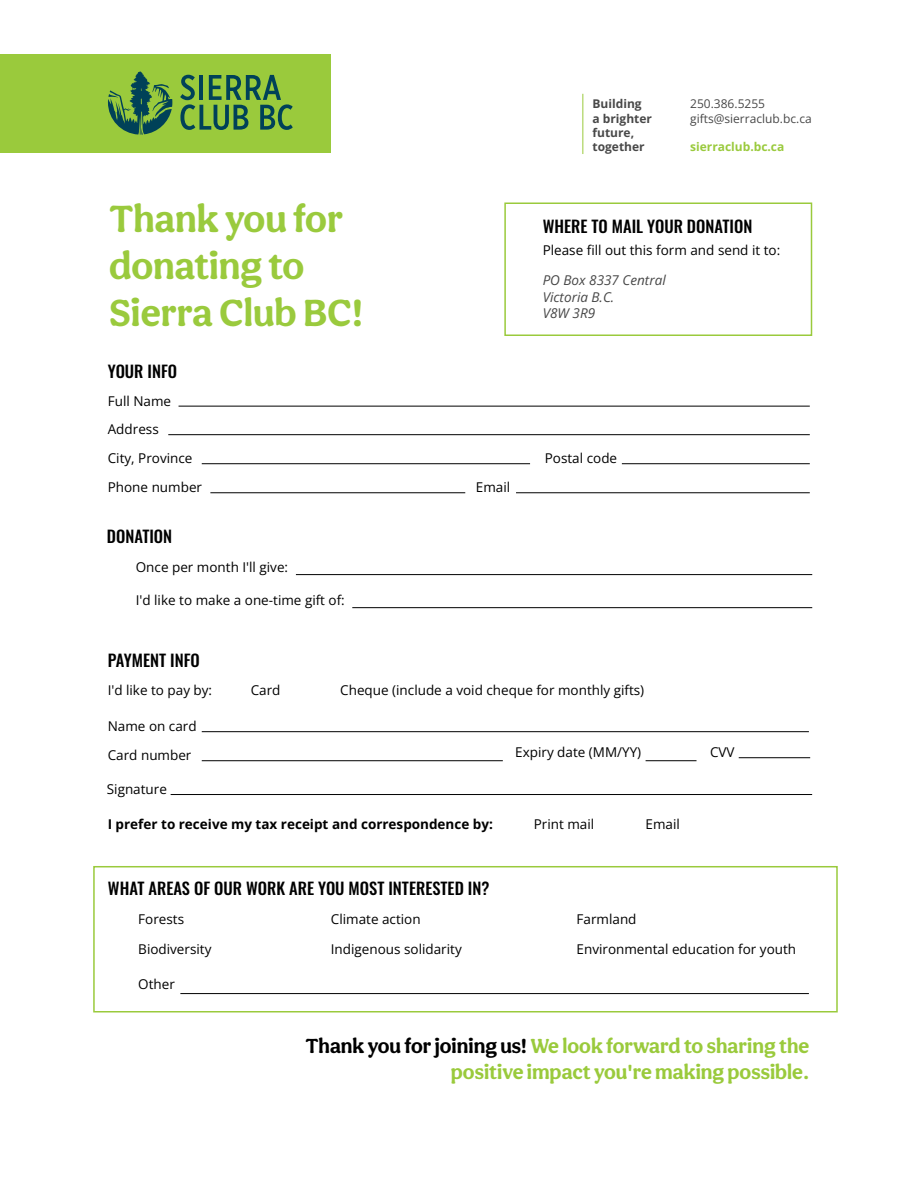
<style>
.page{position:relative;width:918px;height:1188px;background:#fff}
.page>*{position:absolute;margin:0;border:0;box-sizing:border-box;transform-origin:0 0}
.t1{font:700 39px/46.8px "Aesthet Nova";color:#9aca3d}
.t2{font:700 21px/25.2px "Aesthet Nova";color:#9aca3c;text-align:right}
.t3{font:500 16.5px "Oswald";color:#000}
.t4{font:13.5px/29.7px "Open Sans";color:#000}
.t5{font:700 13.5px "Open Sans";color:#000}
.t6{font:italic 13.5px/16.2px "Open Sans";color:#464646}
.t7{font:12px/14.4px "Open Sans";color:#484848}
.t8{font:700 12px/14.4px "Open Sans";color:#484848}
.t9{font:700 12px "Open Sans";color:#9aca3d}
.s1{color:#000}
</style>
<div class="page">
<div style="left:0;top:54px;width:330px;height:98px;background:#9aca3c"></div>
<svg style="left:108px;top:71px;width:64px;height:64px"></svg>
<svg style="left:180px;top:75px;width:113px;height:55px"></svg>
<hr style="left:582px;top:94px;width:1px;height:60px;background:#9aca3d">
<div style="left:93px;top:866px;width:745px;height:146px;border:2px solid #9aca3c"></div>
<div style="left:504px;top:202px;width:308px;height:134px;border:2px solid #9aca3c"></div>
<hr style="left:179px;top:406px;width:631px;height:1px;background:#000">
<hr style="left:168px;top:434px;width:642px;height:1px;background:#000">
<hr style="left:202px;top:463px;width:328px;height:1px;background:#000">
<hr style="left:202px;top:731px;width:607px;height:1px;background:#000">
<hr style="left:180px;top:993px;width:629px;height:1px;background:#000">
<hr style="left:622px;top:463px;width:188px;height:1px;background:#000">
<hr style="left:516px;top:492px;width:294px;height:1px;background:#000">
<hr style="left:646px;top:760px;width:51px;height:1px;background:#000">
<hr style="left:739px;top:757px;width:71px;height:1px;background:#000">
<hr style="left:210px;top:492px;width:255px;height:1px;background:#000">
<hr style="left:296px;top:574px;width:516px;height:1px;background:#000">
<hr style="left:352px;top:607px;width:460px;height:1px;background:#000">
<hr style="left:202px;top:760px;width:301px;height:1px;background:#000">
<hr style="left:171px;top:794px;width:641px;height:1px;background:#000">
<h1 class="t1" style="left:109px;top:195px;width:256px">Thank you for donating to<br>Sierra Club BC!</h1>
<p class="t3" style="left:108px;top:363px;width:71px">YOUR INFO</p>
<p class="t4" style="left:108px;top:386px;width:65px">Full Name</p>
<p class="t4" style="left:108px;top:414px;width:53px">Address</p>
<p class="t4" style="left:108px;top:443px;width:86px">City, Province</p>
<p class="t4" style="left:108px;top:472px;width:96px">Phone number</p>
<p class="t3" style="left:107px;top:527px;width:67px">DONATION</p>
<p class="t4" style="left:136px;top:552px;width:154px">Once per month I'll give:</p>
<p class="t4" style="left:136px;top:585px;width:211px">I'd like to make a one-time gift of:</p>
<p class="t3" style="left:108px;top:651px;width:94px">PAYMENT INFO</p>
<p class="t8" style="left:593px;top:96px;width:61px">Building<br>a brighter future, together</p>
<p class="t7" style="left:690px;top:96px;width:123px">250.386.5255 gifts@sierraclub.bc.ca</p>
<p class="t9" style="left:690px;top:138px;width:96px">sierraclub.bc.ca</p>
<p class="t3" style="left:543px;top:217px;width:211px">WHERE TO MAIL YOUR DONATION</p>
<p class="t4" style="left:543px;top:235px;width:239px">Please fill out this form and send it to:</p>
<p class="t6" style="left:543px;top:272px;width:125px">PO Box 8337 Central<br>Victoria B.C.<br>V8W 3R9</p>
<p class="t4" style="left:476px;top:472px;width:36px">Email</p>
<p class="t4" style="left:545px;top:443px;width:74px">Postal code</p>
<p class="t4" style="left:108px;top:675px;width:106px">I'd like to pay by:</p>
<p class="t4" style="left:108px;top:711px;width:90px">Name on card</p>
<p class="t4" style="left:108px;top:740px;width:85px">Card number</p>
<p class="t4" style="left:107px;top:774px;width:62px">Signature</p>
<p class="t4" style="left:251px;top:675px;width:31px">Card</p>
<p class="t4" style="left:340px;top:675px;width:306px">Cheque (include a void cheque for monthly gifts)</p>
<p class="t4" style="left:515px;top:737px;width:127px">Expiry date (MM/YY)</p>
<p class="t4" style="left:710px;top:737px;width:26px">CVV</p>
<p class="t5" style="left:108px;top:815px;width:387px">I prefer to receive my tax receipt and correspondence by:</p>
<p class="t3" style="left:108px;top:879px;width:383px">WHAT AREAS OF OUR WORK ARE YOU MOST INTERESTED IN?</p>
<p class="t4" style="left:534px;top:809px;width:62px">Print mail</p>
<p class="t4" style="left:646px;top:809px;width:36px">Email</p>
<p class="t4" style="left:138px;top:904px;width:75px">Forests<br>Biodiversity</p>
<p class="t4" style="left:138px;top:969px;width:38px">Other</p>
<p class="t4" style="left:331px;top:904px;width:132px">Climate action<br>Indigenous solidarity</p>
<p class="t4" style="left:577px;top:904px;width:221px">Farmland<br>Environmental education for youth</p>
<h2 class="t2" style="left:305px;top:1033px;width:505px"><span class="s1">Thank you for joining us!</span> We look forward to sharing the positive impact you're making possible.</h2>
</div>
